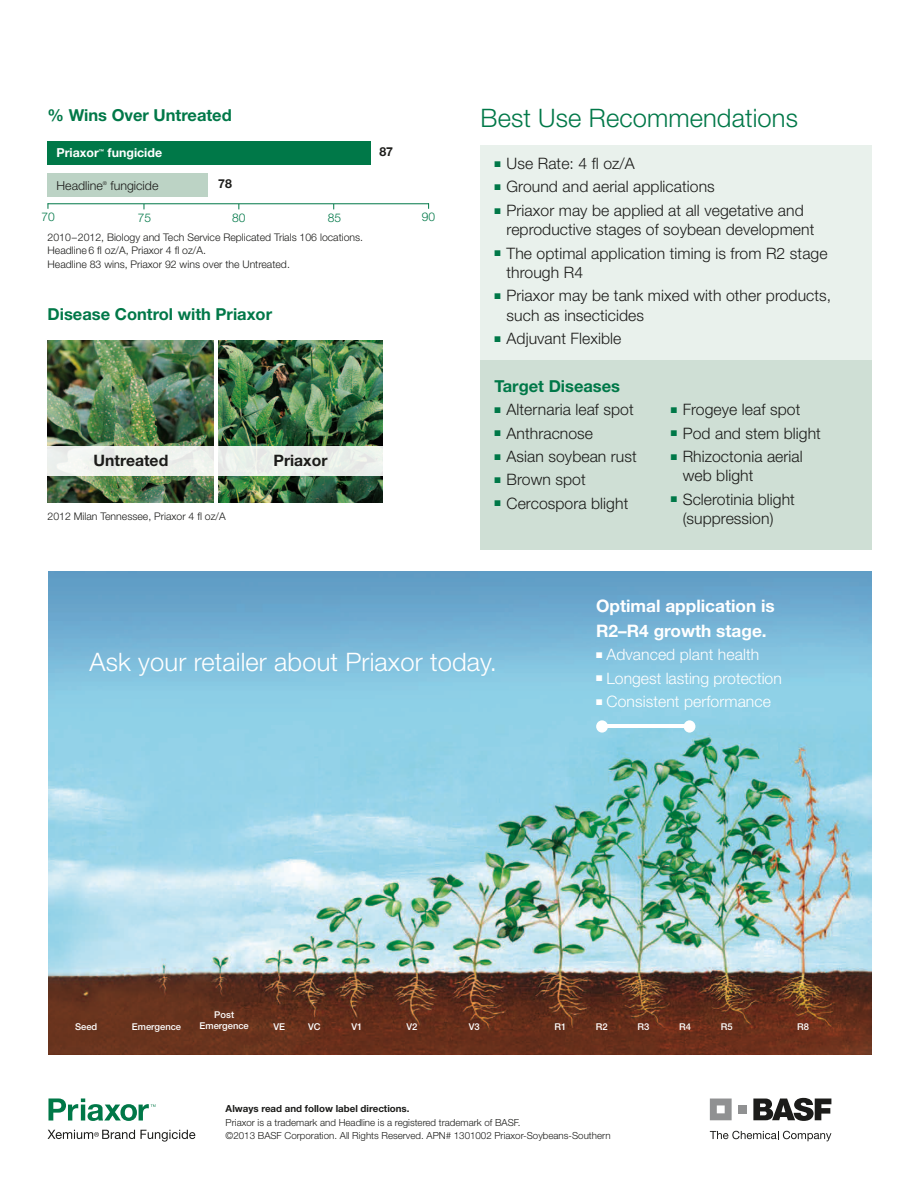
<style>
.page{position:relative;width:918px;height:1188px;background:#fff}
.page>*{position:absolute;margin:0;border:0;box-sizing:border-box;transform-origin:0 0}
.t1{font:300 25.5px "Helvetica Neue";letter-spacing:.005em;color:#fff}
.t2{font:300 25.5px "Helvetica Neue";letter-spacing:.005em;color:#007848}
.t3{font:700 17.25px/25.2px "Helvetica Neue";color:#fff}
.t4{font:700 16.5px "Helvetica Neue";color:#007848}
.t5{font:300 15.75px/19.5px "Helvetica Neue";letter-spacing:.005em;color:#1c1c1a}
.t6{font:300 15.75px "Helvetica Neue";letter-spacing:.005em;color:#fff}
.t7{font:700 15.75px "Helvetica Neue";color:#1c1c1a}
.t8{font:300 12.3px "Helvetica Neue";color:#1c1c1a}
.t9{font:700 12.3px "Helvetica Neue";color:#fff}
.t10{font:700 12.3px "Helvetica Neue";color:#1c1c1a}
.t11{font:300 12px "Helvetica Neue";color:#007848}
.t12{font:300 10.5px/13.5px "Helvetica Neue";color:#1c1c1a}
.t13{font:300 9.75px/13.5px "Helvetica Neue";color:#1c1c1a}
.t14{font:700 9.75px "Helvetica Neue";color:#1c1c1a}
.t15{font:500 9.45px "Helvetica Neue";color:#fff}
.t16{font:700 5.25px "Helvetica Neue";color:#fff}
.t17{font:300 5.25px "Helvetica Neue";color:#1c1c1a}
.s1{color:#007848}
</style>
<div class="page">
<div style="left:480px;top:145px;width:392px;height:265px;background:#e9f1ec"></div>
<div style="left:480px;top:361px;width:392px;height:189px;background:#cfdfd5"></div>
<svg style="left:710px;top:1131px;width:121px;height:10px"></svg>
<svg style="left:753px;top:1098px;width:78px;height:23px"></svg>
<svg style="left:710px;top:1099px;width:22px;height:21px"></svg>
<div style="left:738px;top:1105px;width:9px;height:9px;background:#909192"></div>
<svg style="left:48px;top:1130px;width:147px;height:11px"></svg>
<svg style="left:48px;top:1099px;width:107px;height:22px"></svg>
<div style="left:48px;top:173px;width:160px;height:24px;background:#bcd3c5"></div>
<hr style="left:48px;top:203px;width:381px;height:1px;background:#007848">
<div style="left:48px;top:141px;width:323px;height:24px;background:#007848"></div>
<img style="left:219px;top:340px;width:164px;height:162px">
<div style="left:218px;top:446px;width:170px;height:29px;background:#eaf0ea"></div>
<img style="left:48px;top:340px;width:166px;height:162px">
<div style="left:45px;top:446px;width:169px;height:29px;background:#eef2ed"></div>
<img style="left:48px;top:571px;width:823px;height:484px">
<div style="left:596px;top:720px;width:12px;height:13px;background:#fff;border-radius:50%"></div>
<div style="left:684px;top:720px;width:11px;height:13px;background:#fff;border-radius:50%"></div>
<hr style="left:606px;top:725px;width:85px;height:3px;background:#fff">
<p class="t4" style="left:48px;top:105px;width:186px">% Wins Over Untreated</p>
<h1 class="t2" style="left:481px;top:102px;width:319px">Best Use Recommendations</h1>
<p class="t9" style="left:57px;top:145px;width:44px">Priaxor</p>
<p class="t16" style="left:99px;top:148px;width:7px">™</p>
<p class="t9" style="left:108px;top:145px;width:56px">fungicide</p>
<p class="t8" style="left:57px;top:178px;width:48px">Headline</p>
<p class="t17" style="left:103px;top:180px;width:6px">®</p>
<p class="t8" style="left:111px;top:178px;width:49px">fungicide</p>
<p class="t10" style="left:218px;top:176px;width:15px">78</p>
<p class="t10" style="left:379px;top:144px;width:15px">87</p>
<p class="t11" style="left:138px;top:210px;width:15px">75</p>
<p class="t11" style="left:232px;top:210px;width:15px">80</p>
<p class="t11" style="left:328px;top:210px;width:15px">85</p>
<p class="t11" style="left:422px;top:210px;width:15px">90</p>
<p class="t12" style="left:48px;top:230px;width:317px">2010–2012, Biology and Tech Service Replicated Trials 106 locations.<br>Headline 6 fl oz/A, Priaxor 4 fl oz/A.<br>Headline 83 wins, Priaxor 92 wins over the Untreated.</p>
<p class="t11" style="left:42px;top:210px;width:15px">70</p>
<p class="t4" style="left:48px;top:304px;width:226px">Disease Control with Priaxor</p>
<p class="t7" style="left:94px;top:451px;width:76px">Untreated</p>
<p class="t7" style="left:274px;top:451px;width:55px">Priaxor</p>
<p class="t12" style="left:48px;top:509px;width:180px">2012 Milan Tennessee, Priaxor 4 fl oz/A</p>
<p class="t5" style="left:495px;top:154px;width:142px"><span class="s1">■</span> Use Rate: 4 fl oz/A</p>
<p class="t5" style="left:495px;top:177px;width:222px"><span class="s1">■</span> Ground and aerial applications</p>
<p class="t5" style="left:507px;top:200px;width:309px;text-indent:-12px"><span class="s1">■</span> Priaxor may be applied at all vegetative and reproductive stages of soybean development</p>
<p class="t5" style="left:507px;top:243px;width:323px;text-indent:-12px"><span class="s1">■</span> The optimal application timing is from R2 stage through R4</p>
<p class="t5" style="left:507px;top:286px;width:326px;text-indent:-12px"><span class="s1">■</span> Priaxor may be tank mixed with other products, such as insecticides</p>
<p class="t5" style="left:495px;top:328px;width:128px"><span class="s1">■</span> Adjuvant Flexible</p>
<p class="t4" style="left:495px;top:376px;width:127px">Target Diseases</p>
<p class="t5" style="left:495px;top:400px;width:141px"><span class="s1">■</span> Alternaria leaf spot</p>
<p class="t5" style="left:495px;top:423px;width:100px"><span class="s1">■</span> Anthracnose</p>
<p class="t5" style="left:495px;top:446px;width:144px"><span class="s1">■</span> Asian soybean rust</p>
<p class="t5" style="left:495px;top:470px;width:93px"><span class="s1">■</span> Brown spot</p>
<p class="t5" style="left:495px;top:493px;width:135px"><span class="s1">■</span> Cercospora blight</p>
<p class="t5" style="left:671px;top:400px;width:131px"><span class="s1">■</span> Frogeye leaf spot</p>
<p class="t5" style="left:671px;top:423px;width:152px"><span class="s1">■</span> Pod and stem blight</p>
<p class="t5" style="left:683px;top:446px;width:122px;text-indent:-12px"><span class="s1">■</span> Rhizoctonia aerial web blight</p>
<p class="t5" style="left:671px;top:489px;width:126px;text-align:center"><span class="s1">■</span> Sclerotinia blight (suppression)</p>
<h1 class="t1" style="left:90px;top:647px;width:409px">Ask your retailer about Priaxor today.</h1>
<p class="t3" style="left:596px;top:593px;width:180px">Optimal application is<br>R2–R4 growth stage.</p>
<p class="t6" style="left:596px;top:645px;width:165px">■ Advanced plant health</p>
<p class="t6" style="left:596px;top:668px;width:187px">■ Longest lasting protection</p>
<p class="t6" style="left:596px;top:692px;width:176px">■ Consistent performance</p>
<p class="t15" style="left:214px;top:1009px;width:21px">Post</p>
<p class="t15" style="left:75px;top:1021px;width:24px">Seed</p>
<p class="t15" style="left:132px;top:1021px;width:51px">Emergence</p>
<p class="t15" style="left:200px;top:1020px;width:51px">Emergence</p>
<p class="t15" style="left:273px;top:1021px;width:13px">VE</p>
<p class="t15" style="left:308px;top:1021px;width:14px">VC</p>
<p class="t15" style="left:351px;top:1021px;width:12px">V1</p>
<p class="t15" style="left:407px;top:1021px;width:12px">V2</p>
<p class="t15" style="left:469px;top:1021px;width:12px">V3</p>
<p class="t15" style="left:554px;top:1021px;width:13px">R1</p>
<p class="t15" style="left:596px;top:1021px;width:13px">R2</p>
<p class="t15" style="left:638px;top:1021px;width:13px">R3</p>
<p class="t15" style="left:679px;top:1021px;width:13px">R4</p>
<p class="t15" style="left:721px;top:1021px;width:13px">R5</p>
<p class="t15" style="left:797px;top:1021px;width:13px">R8</p>
<p class="t14" style="left:226px;top:1103px;width:185px">Always read and follow label directions.</p>
<p class="t13" style="left:226px;top:1116px;width:386px">Priaxor is a trademark and Headline is a registered trademark of BASF.<br>©2013 BASF Corporation. All Rights Reserved. APN# 1301002 Priaxor-Soybeans-Southern</p>
</div>
